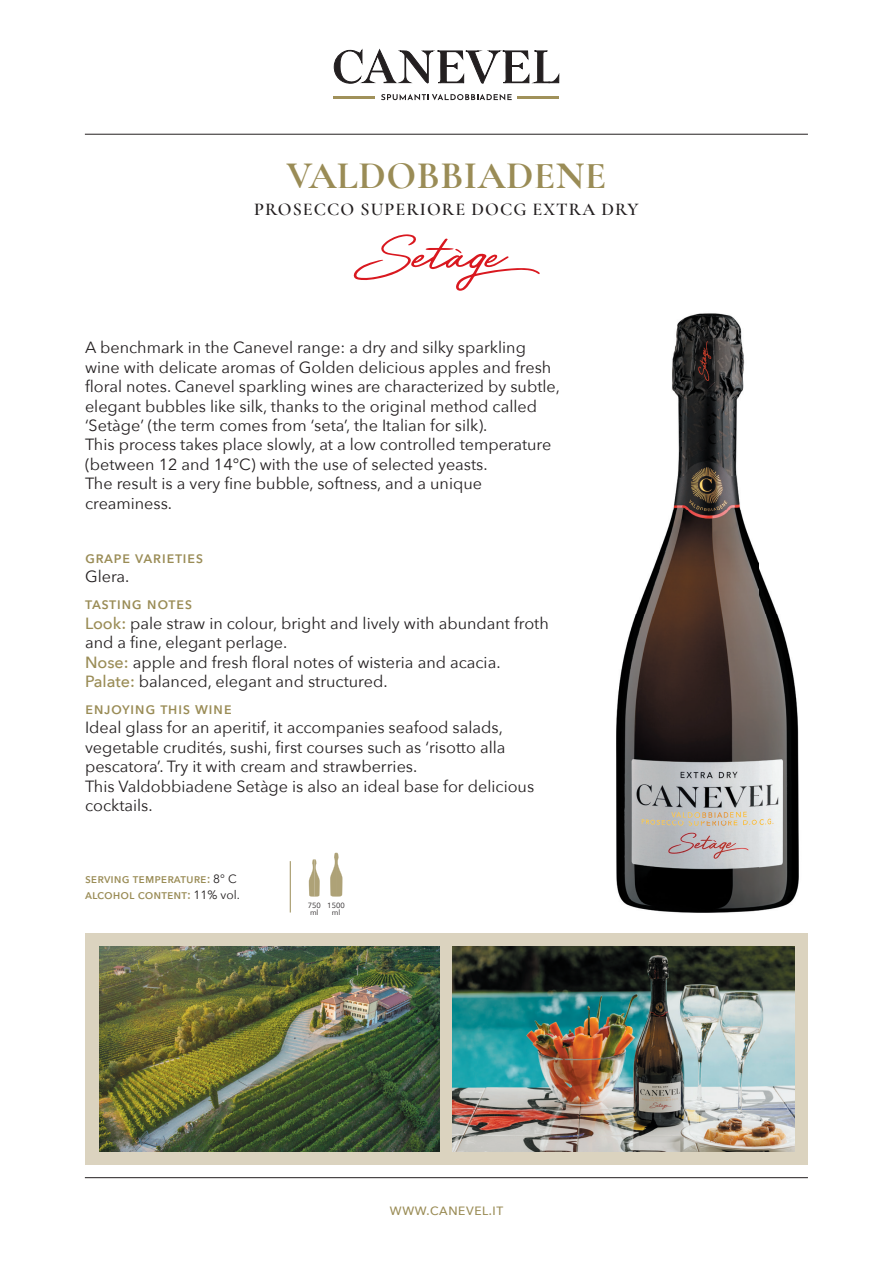
<style>
.page{position:relative;width:893px;height:1263px;background:#fff}
.page>*{position:absolute;margin:0;border:0;box-sizing:border-box;transform-origin:0 0}
.t1{font:700 39px "Cormorant Garamond";letter-spacing:.01em;color:#9a8c56}
.t2{font:600 18px "Cormorant Garamond";letter-spacing:.06em;color:#231f20}
.t3{font:16.2px/19.5px "Avenir Next";color:#231f20}
.t4{font:500 16.2px "Avenir Next";letter-spacing:.025em;color:#9a8c56}
.t5{font:500 12.75px/15.3px "Avenir Next";color:#9a8c56}
.t6{font:500 12px "Avenir Next";letter-spacing:.05em;color:#9a8c56}
.t7{font:7.5px/7.5px "Avenir Next";color:#231f20;text-align:center}
.s1{font-weight:500;color:#9a8c56}
.s2{font-weight:400;font-size:12px;color:#231f20}
</style>
<div class="page">
<div style="left:85px;top:933px;width:723px;height:232px;background:#dbd3bf"></div>
<hr style="left:85px;top:134px;width:723px;height:1px;background:#231f20">
<hr style="left:85px;top:1177px;width:723px;height:1px;background:#231f20">
<hr style="left:334px;top:96px;width:41px;height:2px;background:#a0915a">
<hr style="left:518px;top:96px;width:41px;height:2px;background:#a0915a">
<svg style="left:381px;top:94px;width:131px;height:6px"></svg>
<svg style="left:334px;top:48px;width:225px;height:36px"></svg>
<img style="left:100px;top:946px;width:340px;height:205px">
<hr style="left:290px;top:861px;width:1px;height:51px;background:#9a8c56">
<svg style="left:330px;top:853px;width:12px;height:44px"></svg>
<svg style="left:309px;top:859px;width:11px;height:38px"></svg>
<img style="left:616px;top:313px;width:183px;height:600px">
<img style="left:453px;top:947px;width:342px;height:205px">
<svg style="left:353px;top:234px;width:187px;height:57px"></svg>
<h1 class="t1" style="left:286px;top:152px;width:321px">VALDOBBIADENE</h1>
<p class="t2" style="left:254px;top:198px;width:386px">PROSECCO SUPERIORE DOCG EXTRA DRY</p>
<p class="t3" style="left:85px;top:337px;width:477px">A benchmark in the Canevel range: a dry and silky sparkling wine with delicate aromas of Golden delicious apples and fresh floral notes. Canevel sparkling wines are characterized by subtle, elegant bubbles like silk, thanks to the original method called ‘Setàge’ (the term comes from ‘seta’, the Italian for silk).<br>This process takes place slowly, at a low controlled temperature (between 12 and 14°C) with the use of selected yeasts.<br>The result is a very fine bubble, softness, and a unique creaminess.</p>
<p class="t4" style="left:85px;top:543px;width:120px">GRAPE VARIETIES</p>
<p class="t3" style="left:85px;top:566px;width:46px">Glera.</p>
<p class="t3" style="left:85px;top:593px;width:465px"><span class="s1">TASTING NOTES<br>Look:</span> pale straw in colour, bright and lively with abundant froth and a fine, elegant perlage.<br><span class="s1">Nose:</span> apple and fresh floral notes of wisteria and acacia.<br><span class="s1">Palate:</span> balanced, elegant and structured.</p>
<p class="t4" style="left:85px;top:694px;width:148px">ENJOYING THIS WINE</p>
<p class="t3" style="left:85px;top:717px;width:451px">Ideal glass for an aperitif, it accompanies seafood salads, vegetable crudités, sushi, first courses such as ‘risotto alla pescatora’. Try it with cream and strawberries.<br>This Valdobbiadene Setàge is also an ideal base for delicious cocktails.</p>
<p class="t5" style="left:85px;top:871px;width:156px">SERVING TEMPERATURE: <span class="s2">8° C<br></span>ALCOHOL CONTENT: <span class="s2">11% vol.</span></p>
<p class="t7" style="left:308px;top:901px;width:15px">750 ml</p>
<p class="t7" style="left:327px;top:901px;width:19px">1500 ml</p>
<p class="t6" style="left:390px;top:1200px;width:115px">WWW.CANEVEL.IT</p>
</div>
